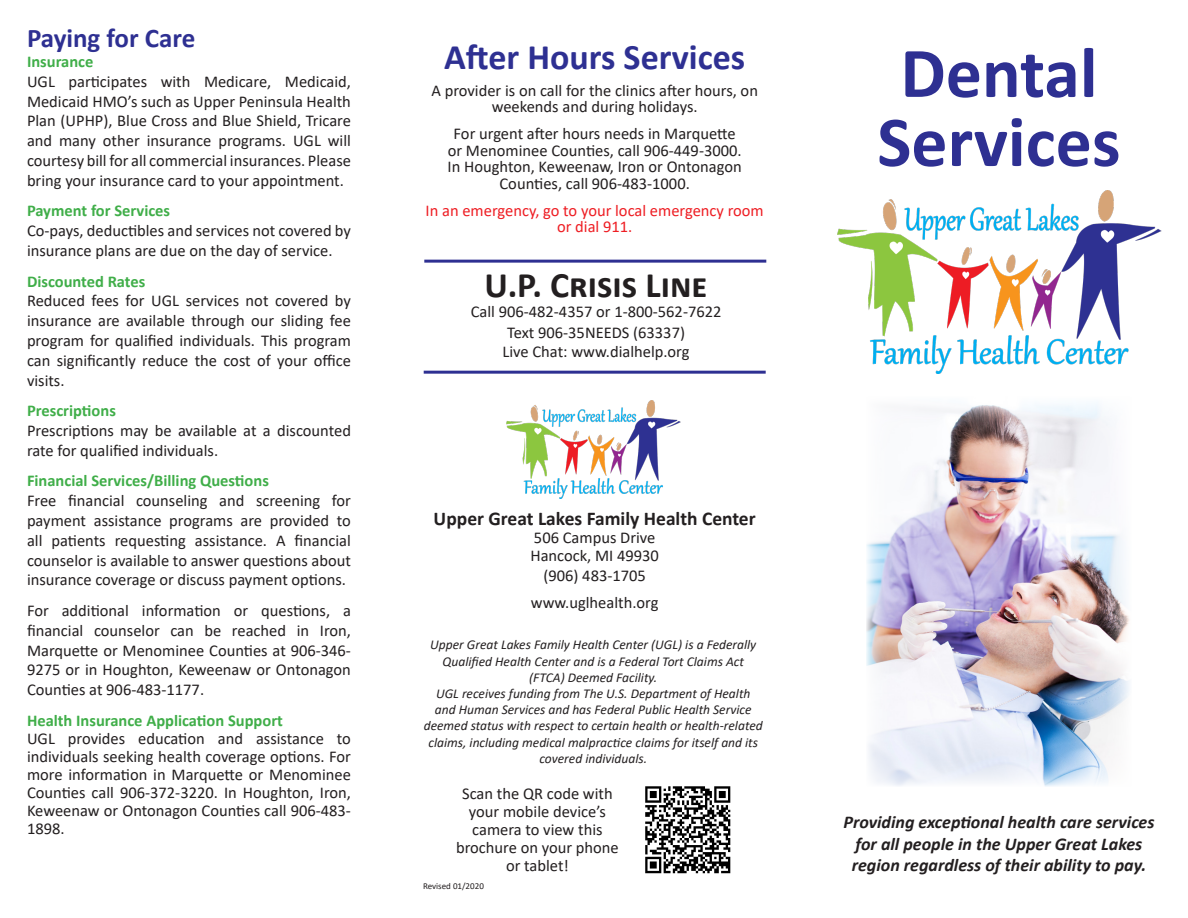
<style>
.page{position:relative;width:1188px;height:918px;background:#fff}
.page>*{position:absolute;margin:0;border:0;box-sizing:border-box;transform-origin:0 0}
.t1{font:700 72px "Calibri";color:#2e3092}
.t2{font:700 36px "Calibri";color:#2e3092}
.t3{font:700 36px "Calibri";color:#231f20}
.t4{font:700 27px "Calibri";color:#2e3092}
.t5{font:700 19.5px "Calibri";color:#231f20}
.t6{font:italic 700 18px/21.6px "Calibri";color:#231f20;text-align:center}
.t7{font:16.5px/19.8px "Calibri";color:#231f20;text-align:justify}
.t8{font:700 16.5px "Calibri";color:#40ae49}
.t9{font:16.5px/16.5px "Calibri";color:#ee1d23;text-align:center}
.t10{font:italic 13.5px/16.2px "Calibri";color:#231f20;text-align:center}
.t11{font:9px "Calibri";color:#231f20}
</style>
<div class="page">
<img style="left:837px;top:190px;width:324px;height:183px">
<img style="left:867px;top:403px;width:263px;height:383px">
<hr style="left:424px;top:371px;width:342px;height:3px;background:#2e3092">
<hr style="left:424px;top:260px;width:342px;height:3px;background:#2e3092">
<img style="left:506px;top:400px;width:174px;height:98px">
<img style="left:645px;top:786px;width:86px;height:88px">
<p class="t4" style="left:27px;top:19px;width:170px">Paying for Care</p>
<p class="t8" style="left:27px;top:50px;width:68px">Insurance</p>
<p class="t7" style="left:27px;top:71px;width:326px">UGL participates with Medicare, Medicaid, Medicaid HMO’s such as Upper Peninsula Health Plan (UPHP), Blue Cross and Blue Shield, Tricare and many other insurance programs. UGL will courtesy bill for all commercial insurances. Please bring your insurance card to your appointment.</p>
<p class="t8" style="left:27px;top:199px;width:145px">Payment for Services</p>
<p class="t7" style="left:27px;top:220px;width:326px">Co-pays, deductibles and services not covered by insurance plans are due on the day of service.</p>
<p class="t8" style="left:27px;top:270px;width:120px">Discounted Rates</p>
<p class="t7" style="left:27px;top:291px;width:326px">Reduced fees for UGL services not covered by insurance are available through our sliding fee program for qualified individuals. This program can significantly reduce the cost of your office visits.</p>
<p class="t8" style="left:27px;top:399px;width:90px">Prescriptions</p>
<p class="t7" style="left:27px;top:420px;width:326px">Prescriptions may be available at a discounted rate for qualified individuals.</p>
<p class="t8" style="left:27px;top:469px;width:243px">Financial Services/Billing Questions</p>
<p class="t7" style="left:27px;top:490px;width:326px">Free financial counseling and screening for payment assistance programs are provided to all patients requesting assistance. A financial counselor is available to answer questions about insurance coverage or discuss payment options.</p>
<p class="t7" style="left:27px;top:600px;width:326px">For additional information or questions, a financial counselor can be reached in Iron, Marquette or Menominee Counties at 906-346- 9275 or in Houghton, Keweenaw or Ontonagon Counties at 906-483-1177.</p>
<p class="t8" style="left:27px;top:709px;width:257px">Health Insurance Application Support</p>
<p class="t7" style="left:27px;top:729px;width:326px;line-height:18px">UGL provides education and assistance to individuals seeking health coverage options. For more information in Marquette or Menominee Counties call 906-372-3220. In Houghton, Iron, Keweenaw or Ontonagon Counties call 906-483- 1898.</p>
<p class="t2" style="left:444px;top:31px;width:303px">After Hours Services</p>
<p class="t7" style="left:431px;top:82px;width:328px;line-height:16.5px;text-align:center">A provider is on call for the clinics after hours, on weekends and during holidays.</p>
<p class="t7" style="left:448px;top:125px;width:296px;line-height:16.5px;text-align:center">For urgent after hours needs in Marquette or Menominee Counties, call 906-449-3000.<br>In Houghton, Keweenaw, Iron or Ontonagon Counties, call 906-483-1000.</p>
<p class="t9" style="left:426px;top:202px;width:340px">In an emergency, go to your local emergency room or dial 911.</p>
<p class="t3" style="left:485px;top:260px;width:224px">U.P. Crisis Line</p>
<p class="t7" style="left:471px;top:301px;width:252px">Call 906-482-4357 or 1-800-562-7622</p>
<p class="t7" style="left:507px;top:322px;width:179px">Text 906-35NEEDS (63337)</p>
<p class="t7" style="left:503px;top:341px;width:189px">Live Chat: www.dialhelp.org</p>
<p class="t5" style="left:434px;top:505px;width:324px">Upper Great Lakes Family Health Center</p>
<p class="t7" style="left:534px;top:527px;width:123px">506 Campus Drive</p>
<p class="t7" style="left:530px;top:545px;width:130px">Hancock, MI 49930</p>
<p class="t7" style="left:543px;top:565px;width:104px">(906) 483-1705</p>
<p class="t7" style="left:531px;top:592px;width:129px">www.uglhealth.org</p>
<p class="t10" style="left:430px;top:636px;width:328px">Upper Great Lakes Family Health Center (UGL) is a Federally<br>Qualified Health Center and is a Federal Tort Claims Act (FTCA) Deemed Facility.</p>
<p class="t10" style="left:424px;top:685px;width:341px">UGL receives funding from The U.S. Department of Health<br>and Human Services and has Federal Public Health Service deemed status with respect to certain health or health-related claims, including medical malpractice claims for itself and its covered individuals.</p>
<p class="t7" style="left:456px;top:784px;width:164px;line-height:18px;text-align:center">Scan the QR code with your mobile device’s camera to view this brochure on your phone or tablet!</p>
<p class="t11" style="left:423px;top:880px;width:62px">Revised 01/2020</p>
<p class="t1" style="left:900px;top:22px;width:199px">Dental</p>
<p class="t1" style="left:877px;top:91px;width:245px">Services</p>
<p class="t6" style="left:843px;top:811px;width:313px">Providing exceptional health care services for all people in the Upper Great Lakes region regardless of their ability to pay.</p>
</div>
